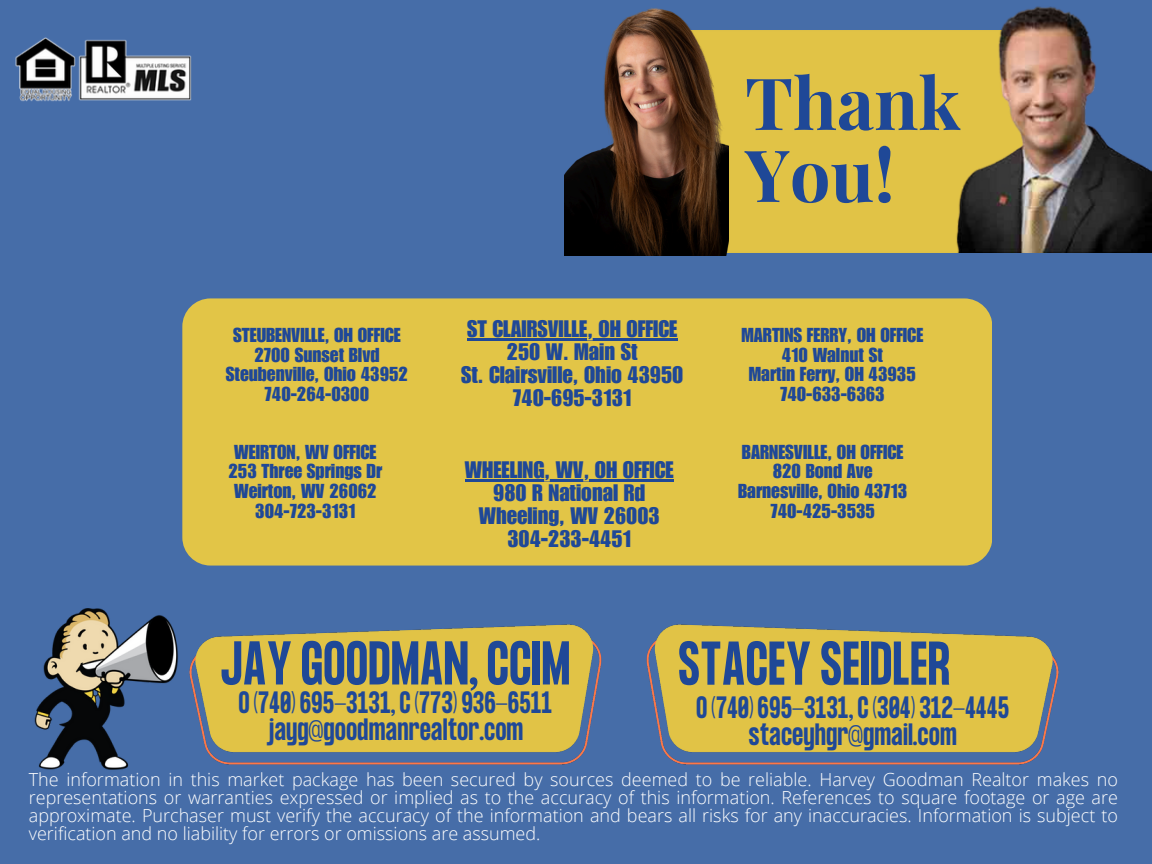
<style>
.page{position:relative;width:1152px;height:864px;background:#466da8}
.page>*{position:absolute;margin:0;border:0;box-sizing:border-box;transform-origin:0 0}
.t1{font:700 72px/72px "Playfair Display";color:#1f4897}
.t2{font:700 54px "Formula Condensed";color:#1f4897}
.t3{font:700 27px/27px "Formula Condensed";color:#1f4897;text-align:center}
.t4{font:23.25px/23.1px "Impact LT Std";color:#1f4897;text-align:center}
.t5{font:19.65px/19.6px "Impact LT Std";color:#1f4897;text-align:center}
.t6{font:300 18px/18px "Open Sans";color:#fff;text-align:justify}
</style>
<div class="page">
<div style="left:729px;top:30px;width:222px;height:222px;background:#e1c346"></div>
<img style="left:34px;top:608px;width:144px;height:162px">
<img style="left:189px;top:624px;width:413px;height:141px">
<img style="left:15px;top:37px;width:177px;height:65px">
<div style="left:182px;top:298px;width:810px;height:268px;background:#e2c547;border-radius:28px"></div>
<hr style="left:467px;top:338px;width:210px;height:2px;background:#1f4897">
<hr style="left:465px;top:479px;width:209px;height:2px;background:#1f4897">
<img style="left:951px;top:6px;width:201px;height:246px">
<img style="left:565px;top:8px;width:164px;height:248px">
<img style="left:646px;top:624px;width:413px;height:141px">
<h5 class="t5" style="left:226px;top:328px;width:184px">STEUBENVILLE, OH OFFICE<br>2700 Sunset Blvd<br>Steubenville, Ohio 43952<br>740-264-0300</h5>
<h4 class="t5" style="left:228px;top:445px;width:155px">WEIRTON, WV OFFICE<br>253 Three Springs Dr<br>Weirton, WV 26062<br>304-723-3131</h4>
<h1 class="t4" style="left:461px;top:320px;width:224px">ST CLAIRSVILLE, OH OFFICE<br>250 W. Main St<br>St. Clairsville, Ohio 43950<br>740-695-3131</h1>
<h5 class="t4" style="left:465px;top:461px;width:210px">WHEELING, WV, OH OFFICE<br>980 R National Rd<br>Wheeling, WV 26003<br>304-233-4451</h5>
<p class="t1" style="left:745px;top:64px;width:217px">Thank<br>You!</p>
<h4 class="t5" style="left:741px;top:328px;width:183px">MARTINS FERRY, OH OFFICE<br>410 Walnut St<br>Martin Ferry, OH 43935<br>740-633-6363</h4>
<h5 class="t5" style="left:738px;top:445px;width:171px">BARNESVILLE, OH OFFICE<br>820 Bond Ave<br>Barnesville, Ohio 43713<br>740-425-3535</h5>
<h2 class="t2" style="left:220px;top:636px;width:352px">JAY GOODMAN, CCIM</h2>
<h3 class="t3" style="left:238px;top:691px;width:315px">O (740) 695-3131, C (773) 936-6511 jayg@goodmanrealtor.com</h3>
<h3 class="t2" style="left:678px;top:636px;width:274px">STACEY SEIDLER</h3>
<p class="t3" style="left:696px;top:696px;width:314px">O (740) 695-3131, C (304) 312-4445 staceyhgr@gmail.com</p>
<p class="t6" style="left:29px;top:770px;width:1091px">The information in this market package has been secured by sources deemed to be reliable. Harvey Goodman Realtor makes no representations or warranties expressed or implied as to the accuracy of this information. References to square footage or age are approximate. Purchaser must verify the accuracy of the information and bears all risks for any inaccuracies. Information is subject to verification and no liability for errors or omissions are assumed.</p>
</div>
